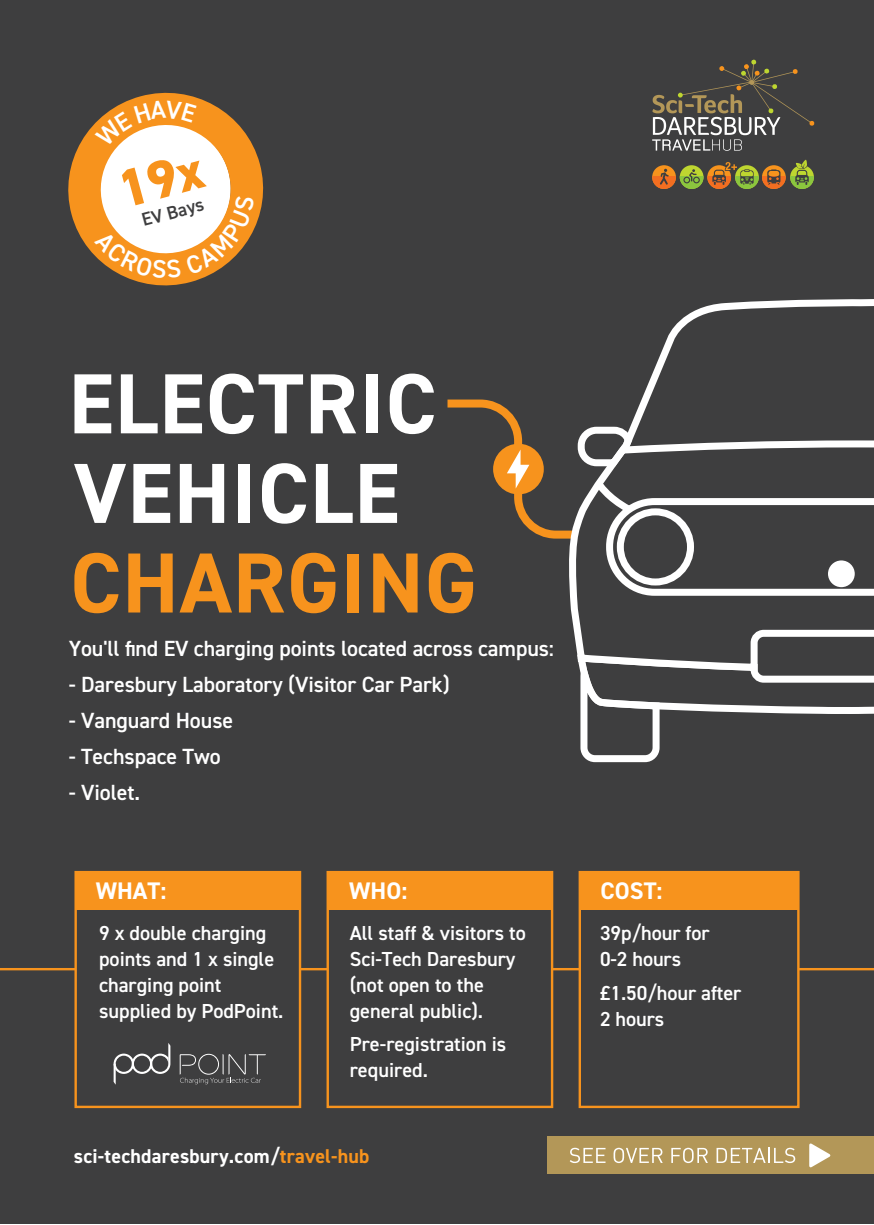
<style>
.page{position:relative;width:874px;height:1225px;background:#fff}
.page>*{position:absolute;margin:0;border:0;box-sizing:border-box;transform-origin:0 0}
.t1{font:700 85.4px/89.6px "DIN2014";letter-spacing:.015em;color:#fff}
.t2{font:700 85.4px "DIN2014";letter-spacing:.015em;color:#f7931d}
.t3{font:700 24px "DIN2014";color:#fff}
.t4{font:600 22px "DIN2014";letter-spacing:-.005em;color:#fff}
.t5{font:600 20.4px/25.8px "DIN2014";color:#fff}
.t6{font:700 20px "DIN2014";letter-spacing:.01em;color:#fff}
.t7{font:600 18.6px "DIN2014";color:#3e3e3f}
.s1{color:#f7931d}
</style>
<div class="page">
<div style="left:0;top:1px;width:873px;height:1223px;background:#3e3e3f"></div>
<div style="left:326px;top:871px;width:227px;height:237px;border:2px solid #f7931d"></div>
<div style="left:578px;top:871px;width:221px;height:237px;border:2px solid #f7931d"></div>
<div style="left:74px;top:871px;width:227px;height:237px;border:2px solid #f7931d"></div>
<svg style="left:113px;top:1043px;width:57px;height:41px"></svg>
<svg style="left:180px;top:1053px;width:86px;height:31px"></svg>
<svg style="left:679px;top:165px;width:24px;height:24px"></svg>
<svg style="left:679px;top:176px;width:24px;height:13px"></svg>
<svg style="left:683px;top:169px;width:16px;height:14px"></svg>
<svg style="left:734px;top:165px;width:24px;height:24px"></svg>
<svg style="left:738px;top:176px;width:20px;height:13px"></svg>
<svg style="left:761px;top:165px;width:24px;height:24px"></svg>
<svg style="left:761px;top:176px;width:24px;height:13px"></svg>
<svg style="left:789px;top:165px;width:24px;height:24px"></svg>
<svg style="left:789px;top:176px;width:24px;height:13px"></svg>
<svg style="left:707px;top:165px;width:23px;height:24px"></svg>
<svg style="left:707px;top:176px;width:21px;height:13px"></svg>
<svg style="left:651px;top:165px;width:24px;height:24px"></svg>
<svg style="left:651px;top:176px;width:24px;height:13px"></svg>
<svg style="left:659px;top:169px;width:9px;height:16px"></svg>
<svg style="left:652px;top:60px;width:161px;height:91px"></svg>
<svg style="left:766px;top:169px;width:14px;height:16px"></svg>
<svg style="left:712px;top:162px;width:41px;height:23px"></svg>
<svg style="left:794px;top:160px;width:14px;height:25px"></svg>
<div style="left:547px;top:1136px;width:326px;height:38px;background:#b39758"></div>
<hr style="left:0;top:968px;width:76px;height:2px;background:#f7931d">
<hr style="left:300px;top:968px;width:27px;height:2px;background:#f7931d">
<hr style="left:552px;top:968px;width:27px;height:2px;background:#f7931d">
<hr style="left:798px;top:968px;width:75px;height:2px;background:#f7931d">
<div style="left:76px;top:872px;width:224px;height:38px;background:#f7931d"></div>
<div style="left:327px;top:872px;width:225px;height:38px;background:#f7931d"></div>
<div style="left:579px;top:872px;width:219px;height:38px;background:#f7931d"></div>
<svg style="left:570px;top:1147px;width:35px;height:16px"></svg>
<svg style="left:613px;top:1147px;width:49px;height:16px"></svg>
<svg style="left:671px;top:1147px;width:36px;height:16px"></svg>
<svg style="left:716px;top:1147px;width:78px;height:16px"></svg>
<svg style="left:809px;top:1143px;width:21px;height:24px"></svg>
<svg style="left:583px;top:756px;width:74px;height:7px"></svg>
<svg style="left:570px;top:299px;width:303px;height:457px"></svg>
<svg style="left:447px;top:395px;width:426px;height:201px"></svg>
<svg style="left:68px;top:92px;width:196px;height:194px"></svg>
<svg style="left:95px;top:100px;width:101px;height:47px;background:#ebab5e"></svg>
<svg style="left:94px;top:157px;width:160px;height:121px;background:#efc899"></svg>
<p class="t7" style="left:139px;top:208px;width:65px;rotate:-15deg">EV Bays</p>
<h1 class="t1" style="left:69px;top:358px;width:369px">ELECTRIC<br>VEHICLE</h1>
<h1 class="t2" style="left:70px;top:526px;width:408px">CHARGING</h1>
<p class="t4" style="left:69px;top:634px;width:486px">You'll find EV charging points located across campus:</p>
<p class="t4" style="left:69px;top:670px;width:382px">- Daresbury Laboratory (Visitor Car Park)</p>
<p class="t4" style="left:69px;top:706px;width:166px">- Vanguard House</p>
<p class="t4" style="left:69px;top:742px;width:153px">- Techspace Two</p>
<p class="t4" style="left:69px;top:778px;width:73px">- Violet.</p>
<p class="t3" style="left:96px;top:874px;width:72px">WHAT:</p>
<p class="t3" style="left:349px;top:874px;width:59px">WHO:</p>
<p class="t3" style="left:600px;top:874px;width:63px">COST:</p>
<p class="t5" style="left:99px;top:919px;width:186px">9 x double charging points and 1 x single charging point supplied by PodPoint.</p>
<p class="t5" style="left:349px;top:919px;width:178px">All staff &amp; visitors to<br>Sci-Tech Daresbury (not open to the general public).</p>
<p class="t5" style="left:349px;top:1031px;width:158px">Pre-registration is required.</p>
<p class="t6" style="left:74px;top:1142px;width:297px">sci-techdaresbury.com/<span class="s1">travel-hub</span></p>
<p class="t5" style="left:599px;top:919px;width:111px">39p/hour for<br>0-2 hours</p>
<p class="t5" style="left:599px;top:979px;width:143px">£1.50/hour after<br>2 hours</p>
</div>
